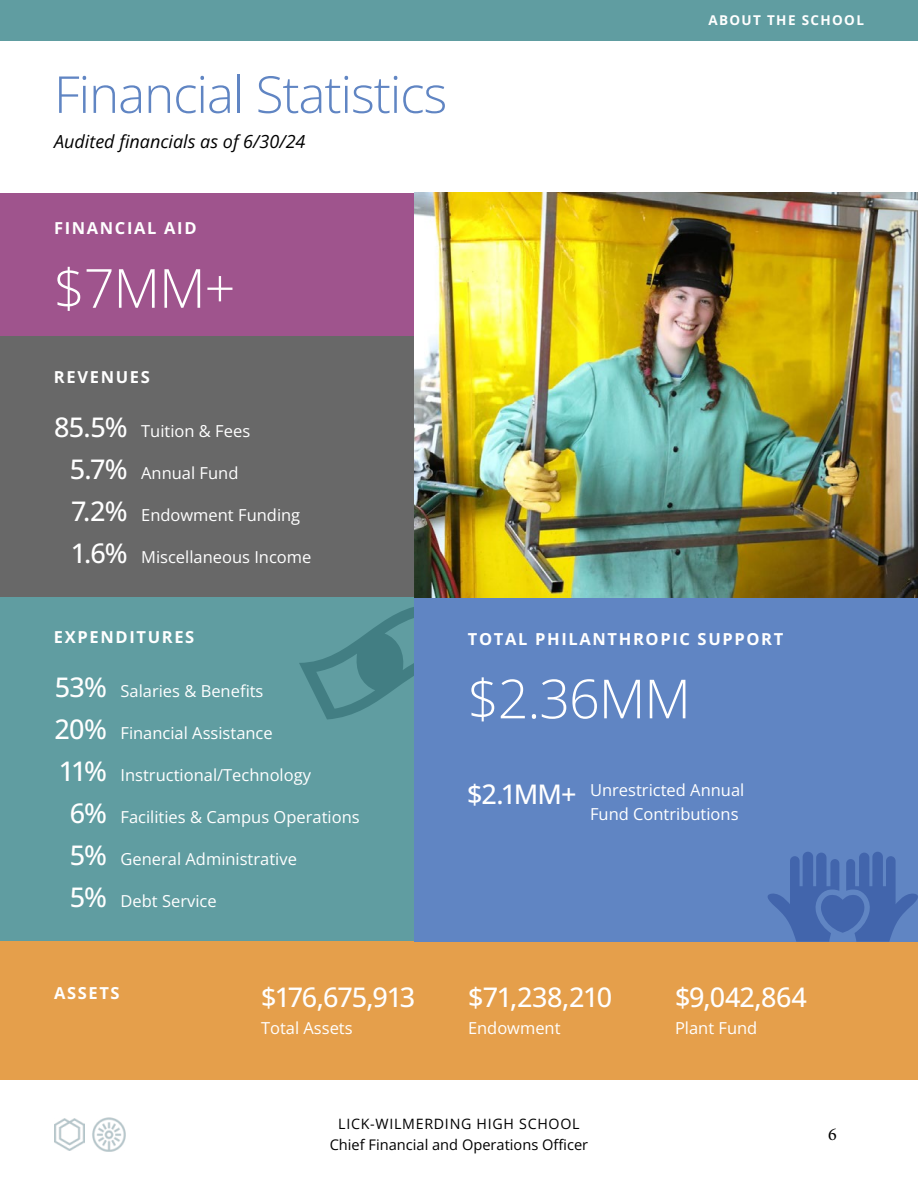
<style>
.page{position:relative;width:918px;height:1188px;background:#fff}
.page>*{position:absolute;margin:0;border:0;box-sizing:border-box;transform-origin:0 0}
.t1{font:300 54px "Open Sans";letter-spacing:-.02em;color:#fff}
.t2{font:300 51px "Open Sans";letter-spacing:-.02em;color:#6085c3}
.t3{font:500 27px/42px "Open Sans";letter-spacing:-.035em;color:#fff;text-align:center}
.t4{font:italic 18px "Open Sans";color:#000}
.t5{font:18px "Minion Pro";color:#000}
.t6{font:16.5px/24px "Open Sans";color:#fff}
.t7{font:700 16.5px "Open Sans";letter-spacing:.1em;color:#fff}
.t8{font:14.7px "Open Sans";color:#000}
.t9{font:14.25px "Open Sans";letter-spacing:.05em;color:#000}
.t10{font:700 13.5px "Open Sans";letter-spacing:.1em;color:#fff}
.s1{font-weight:500;font-size:27px}
</style>
<div class="page">
<img style="left:54px;top:1118px;width:31px;height:33px">
<img style="left:92px;top:1118px;width:34px;height:34px">
<div style="left:0;top:597px;width:414px;height:345px;background:#609da1"></div>
<svg style="left:299px;top:607px;width:115px;height:113px"></svg>
<div style="left:0;top:193px;width:414px;height:144px;background:#9f548d"></div>
<div style="left:0;top:0;width:918px;height:40px;background:#609da1"></div>
<div style="left:0;top:337px;width:414px;height:260px;background:#686868"></div>
<div style="left:0;top:942px;width:918px;height:138px;background:#e59f4b"></div>
<div style="left:414px;top:597px;width:504px;height:345px;background:#6085c3"></div>
<img style="left:414px;top:193px;width:504px;height:404px">
<svg style="left:767px;top:852px;width:151px;height:90px"></svg>
<h2 class="t2" style="left:54px;top:59px;width:395px">Financial Statistics</h2>
<p class="t4" style="left:54px;top:129px;width:253px">Audited financials as of 6/30/24</p>
<p class="t10" style="left:708px;top:10px;width:157px">ABOUT THE SCHOOL</p>
<p class="t7" style="left:54px;top:217px;width:144px">FINANCIAL AID</p>
<h1 class="t1" style="left:54px;top:251px;width:183px">$7MM+</h1>
<p class="t7" style="left:54px;top:365px;width:97px">REVENUES</p>
<h3 class="t3" style="left:70px;top:405px;width:59px;text-align:justify;text-indent:-16px">85.5% 5.7% 7.2% 1.6%</h3>
<p class="t6" style="left:141px;top:418px;width:110px">Tuition &amp; Fees</p>
<p class="t6" style="left:141px;top:460px;width:99px">Annual Fund</p>
<p class="t6" style="left:141px;top:502px;width:161px">Endowment Funding</p>
<p class="t6" style="left:141px;top:544px;width:172px">Miscellaneous Income</p>
<p class="t7" style="left:54px;top:626px;width:142px">EXPENDITURES</p>
<h3 class="t3" style="left:55px;top:666px;width:54px">53%<br>20%<br>11%<br>6%<br>5%<br>5%</h3>
<p class="t6" style="left:121px;top:679px;width:144px">Salaries &amp; Benefits</p>
<p class="t6" style="left:121px;top:721px;width:154px">Financial Assistance</p>
<p class="t6" style="left:121px;top:763px;width:192px">Instructional/Technology</p>
<p class="t6" style="left:121px;top:805px;width:241px">Facilities &amp; Campus Operations</p>
<p class="t6" style="left:121px;top:847px;width:178px">General Administrative</p>
<p class="t6" style="left:121px;top:889px;width:98px">Debt Service</p>
<p class="t7" style="left:468px;top:627px;width:317px">TOTAL PHILANTHROPIC SUPPORT</p>
<h1 class="t1" style="left:468px;top:662px;width:224px">$2.36MM</h1>
<p class="t6" style="left:590px;top:778px;width:156px;text-indent:-123px"><span class="s1">$2.1MM+</span> Unrestricted Annual<br>Fund Contributions</p>
<p class="t7" style="left:54px;top:982px;width:67px">ASSETS</p>
<h3 class="t3" style="left:261px;top:975px;width:156px">$176,675,913</h3>
<p class="t6" style="left:261px;top:1015px;width:93px">Total Assets</p>
<h3 class="t3" style="left:468px;top:975px;width:146px">$71,238,210</h3>
<p class="t6" style="left:468px;top:1015px;width:94px">Endowment</p>
<h3 class="t3" style="left:675px;top:975px;width:134px">$9,042,864</h3>
<p class="t6" style="left:675px;top:1015px;width:84px">Plant Fund</p>
<p class="t9" style="left:338px;top:1114px;width:243px">LICK-WILMERDING HIGH SCHOOL</p>
<p class="t8" style="left:330px;top:1135px;width:260px">Chief Financial and Operations Officer</p>
<p class="t5" style="left:828px;top:1122px;width:10px">6</p>
</div>
